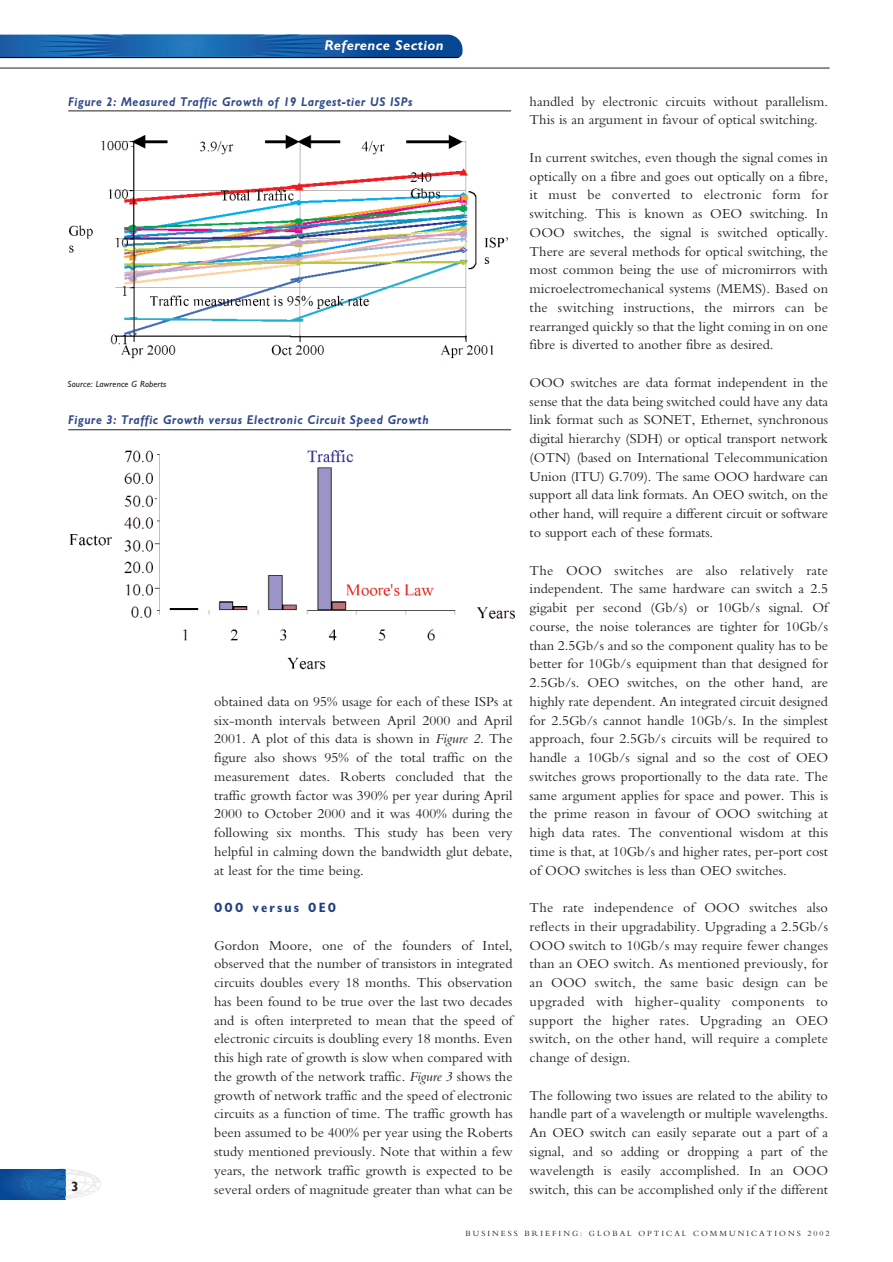
<style>
.page{position:relative;width:893px;height:1262px;background:#fff}
.page>*{position:absolute;margin:0;border:0;box-sizing:border-box;transform-origin:0 0}
.t1{font:14.25px/18.8px "Bembo";color:#231f20;text-align:justify}
.t2{font:italic 700 14.25px "Gill Sans";letter-spacing:.025em;color:#fff}
.t3{font:700 condensed 13.5px "Gill Sans";letter-spacing:.155em;color:#203d7f}
.t4{font:700 condensed 13.5px "Gill Sans";color:#231f20}
.t5{font:italic 700 12.75px "Gill Sans";letter-spacing:.055em;color:#314a87;scale:.9 1}
.t6{font:italic 9px "Gill Sans";letter-spacing:.015em;color:#231f20}
.t7{font:8.25px "Bembo";letter-spacing:.245em;color:#231f20}
.s1{font-style:italic}
</style>
<div class="page">
<hr style="left:0;top:68px;width:829px;height:1px;background:#231f20">
<img style="left:0;top:1169px;width:21px;height:30px">
<svg style="left:65px;top:1169px;width:36px;height:30px"></svg>
<img style="left:21px;top:1168px;width:44px;height:31px">
<svg style="left:0;top:57px;width:460px;height:1px"></svg>
<img style="left:0;top:35px;width:462px;height:22px">
<img style="left:32px;top:35px;width:310px;height:21px">
<hr style="left:68px;top:111px;width:443px;height:1px;background:#231f20">
<img style="left:70px;top:135px;width:437px;height:224px">
<hr style="left:68px;top:429px;width:443px;height:1px;background:#231f20">
<img style="left:69px;top:450px;width:446px;height:220px">
<p class="t2" style="left:324px;top:40px;width:121px">Reference Section</p>
<p class="t1" style="left:529px;top:93px;width:300px">handled by electronic circuits without parallelism.<br>This is an argument in favour of optical switching.</p>
<p class="t1" style="left:529px;top:149px;width:300px">In current switches, even though the signal comes in optically on a fibre and goes out optically on a fibre, it must be converted to electronic form for switching. This is known as OEO switching. In OOO switches, the signal is switched optically.<br>There are several methods for optical switching, the most common being the use of micromirrors with microelectromechanical systems (MEMS). Based on the switching instructions, the mirrors can be rearranged quickly so that the light coming in on one fibre is diverted to another fibre as desired.</p>
<p class="t1" style="left:529px;top:374px;width:300px">OOO switches are data format independent in the sense that the data being switched could have any data link format such as SONET, Ethernet, synchronous digital hierarchy (SDH) or optical transport network (OTN) (based on International Telecommunication Union (ITU) G.709). The same OOO hardware can support all data link formats. An OEO switch, on the other hand, will require a different circuit or software to support each of these formats.</p>
<p class="t1" style="left:529px;top:562px;width:300px">The OOO switches are also relatively rate independent. The same hardware can switch a 2.5 gigabit per second (Gb/s) or 10Gb/s signal. Of course, the noise tolerances are tighter for 10Gb/s than 2.5Gb/s and so the component quality has to be better for 10Gb/s equipment than that designed for 2.5Gb/s. OEO switches, on the other hand, are highly rate dependent. An integrated circuit designed for 2.5Gb/s cannot handle 10Gb/s. In the simplest approach, four 2.5Gb/s circuits will be required to handle a 10Gb/s signal and so the cost of OEO switches grows proportionally to the data rate. The same argument applies for space and power. This is the prime reason in favour of OOO switching at high data rates. The conventional wisdom at this time is that, at 10Gb/s and higher rates, per-port cost of OOO switches is less than OEO switches.</p>
<p class="t1" style="left:529px;top:899px;width:300px">The rate independence of OOO switches also reflects in their upgradability. Upgrading a 2.5Gb/s OOO switch to 10Gb/s may require fewer changes than an OEO switch. As mentioned previously, for an OOO switch, the same basic design can be upgraded with higher-quality components to support the higher rates. Upgrading an OEO switch, on the other hand, will require a complete change of design.</p>
<p class="t1" style="left:529px;top:1087px;width:300px">The following two issues are related to the ability to handle part of a wavelength or multiple wavelengths.<br>An OEO switch can easily separate out a part of a signal, and so adding or dropping a part of the wavelength is easily accomplished. In an OOO switch, this can be accomplished only if the different</p>
<p class="t7" style="left:465px;top:1230px;width:365px">BUSINESS BRIEFING: GLOBAL OPTICAL COMMUNICATIONS 2002</p>
<p class="t5" style="left:68px;top:97px;width:384px">Figure 2: Measured Traffic Growth of 19 Largest-tier US ISPs</p>
<p class="t6" style="left:67px;top:381px;width:100px">Source: Lawrence G Roberts</p>
<p class="t5" style="left:68px;top:416px;width:402px">Figure 3: Traffic Growth versus Electronic Circuit Speed Growth</p>
<p class="t1" style="left:214px;top:693px;width:300px">obtained data on 95% usage for each of these ISPs at six-month intervals between April 2000 and April 2001. A plot of this data is shown in <span class="s1">Figure 2</span>. The figure also shows 95% of the total traffic on the measurement dates. Roberts concluded that the traffic growth factor was 390% per year during April 2000 to October 2000 and it was 400% during the following six months. This study has been very helpful in calming down the bandwidth glut debate, at least for the time being.</p>
<p class="t3" style="left:214px;top:903px;width:123px">OOO versus OEO</p>
<p class="t1" style="left:214px;top:937px;width:300px">Gordon Moore, one of the founders of Intel, observed that the number of transistors in integrated circuits doubles every 18 months. This observation has been found to be true over the last two decades and is often interpreted to mean that the speed of electronic circuits is doubling every 18 months. Even this high rate of growth is slow when compared with the growth of the network traffic. <span class="s1">Figure 3</span> shows the growth of network traffic and the speed of electronic circuits as a function of time. The traffic growth has been assumed to be 400% per year using the Roberts study mentioned previously. Note that within a few years, the network traffic growth is expected to be several orders of magnitude greater than what can be</p>
<p class="t4" style="left:71px;top:1181px;width:9px">3</p>
</div>
